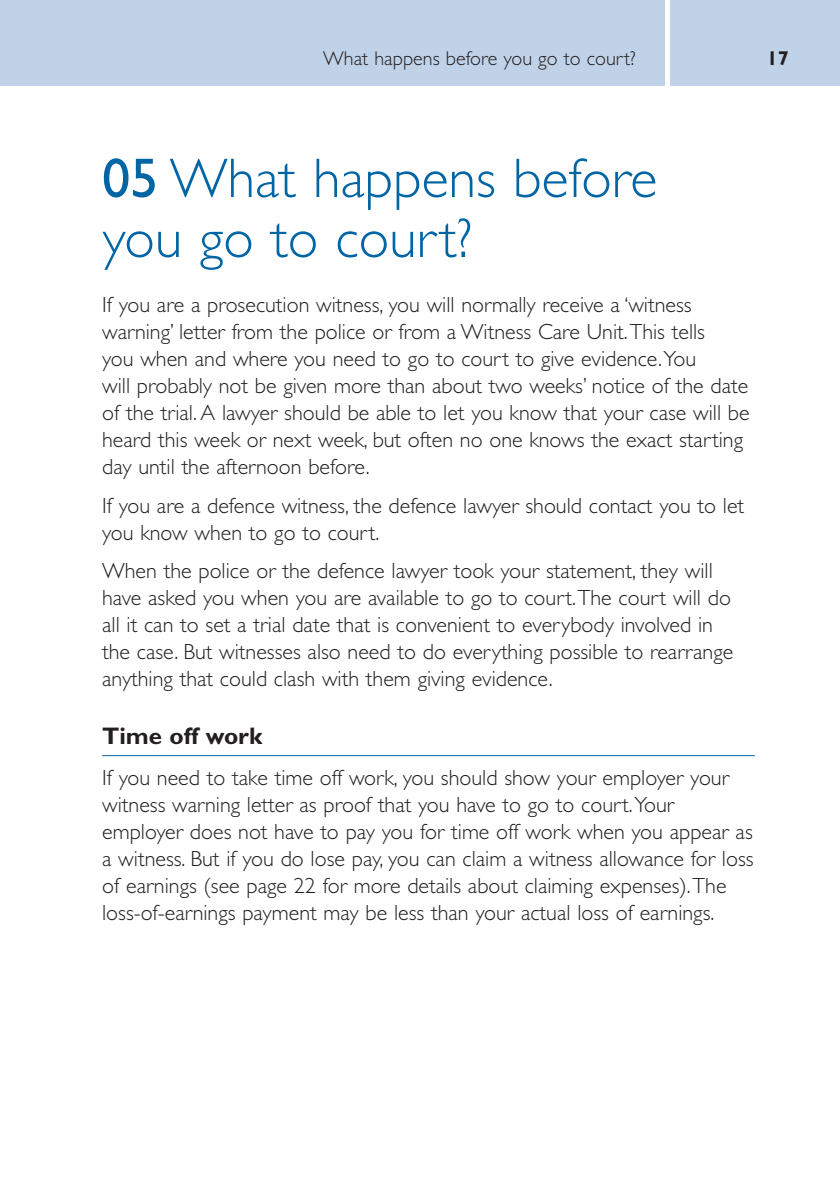
<style>
.page{position:relative;width:840px;height:1191px;background:#fff}
.page>*{position:absolute;margin:0;border:0;box-sizing:border-box;transform-origin:0 0}
.t1{font:300 56px/60px "Gill Sans";color:#0065a4}
.t2{font:700 24px "Gill Sans";color:#231f20}
.t3{font:300 22px/27px "Gill Sans";color:#231f20}
.t4{font:300 20px "Gill Sans";color:#231f20}
.t5{font:700 20px "Gill Sans";color:#231f20}
.s1{font-weight:400}
</style>
<div class="page">
<div style="left:0;top:0;width:663px;height:85px;background:#c0d2e8"></div>
<div style="left:669px;top:0;width:170px;height:85px;background:#c0d2e8"></div>
<hr style="left:102px;top:755px;width:652px;height:1px;background:#0065a4">
<p class="t4" style="left:323px;top:50px;width:314px">What happens before you go to court?</p>
<p class="t5" style="left:766px;top:50px;width:24px">17</p>
<h1 class="t1" style="left:102px;top:153px;width:556px"><span class="s1">05</span> What happens before you go to court?</h1>
<p class="t3" style="left:102px;top:293px;width:648px">If you are a prosecution witness, you will normally receive a ‘witness warning’ letter from the police or from a Witness Care Unit.This tells<br>you when and where you need to go to court to give evidence.You<br>will probably not be given more than about two weeks’ notice of the date of the trial. A lawyer should be able to let you know that your case will be heard this week or next week, but often no one knows the exact starting day until the afternoon before.</p>
<p class="t3" style="left:102px;top:494px;width:643px">If you are a defence witness, the defence lawyer should contact you to let you know when to go to court.</p>
<p class="t3" style="left:102px;top:559px;width:632px">When the police or the defence lawyer took your statement, they will have asked you when you are available to go to court.The court will do all it can to set a trial date that is convenient to everybody involved in the case. But witnesses also need to do everything possible to rearrange anything that could clash with them giving evidence.</p>
<p class="t2" style="left:102px;top:726px;width:161px">Time off work</p>
<p class="t3" style="left:102px;top:766px;width:652px">If you need to take time off work, you should show your employer your witness warning letter as proof that you have to go to court.Your employer does not have to pay you for time off work when you appear as a witness. But if you do lose pay, you can claim a witness allowance for loss of earnings (see page 22 for more details about claiming expenses).The loss-of-earnings payment may be less than your actual loss of earnings.</p>
</div>
